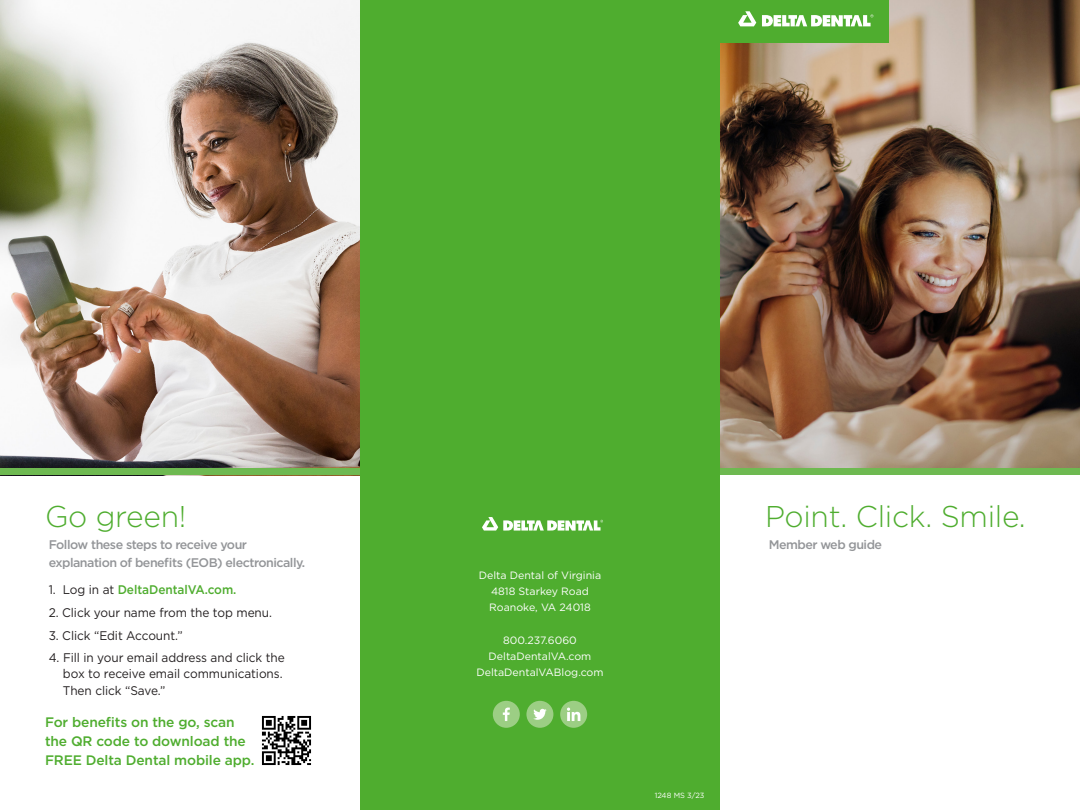
<style>
.page{position:relative;width:1080px;height:810px;background:#fff}
.page>*{position:absolute;margin:0;border:0;box-sizing:border-box;transform-origin:0 0}
.t1{font:300 30px "Gotham";letter-spacing:-.01em;color:#4fad2f}
.CTA{font:500 13.75px/18.8px "Gotham";letter-spacing:-.01em;color:#4fad2f}
.Body{font:12.5px/16.2px "Gotham";letter-spacing:-.005em;color:#231f20;scale:.95 1}
.Subheadline_Cover{font:500 12.5px "Gotham";letter-spacing:-.04em;color:#939598}
.Body-2{font:500 12.5px "Gotham";letter-spacing:-.005em;color:#4fad2f;scale:.95 1}
.Address{font:10.62px "Gotham";color:#fff}
.t2{font:7.5px "Gotham";color:#fff}
.s1{font-weight:400;color:#231f20}
</style>
<div class="page">
<div style="left:360px;top:0;width:360px;height:810px;background:#4fad2f"></div>
<img style="left:720px;top:0;width:360px;height:468px">
<img style="left:0;top:0;width:360px;height:468px">
<div style="left:720px;top:468px;width:360px;height:7px;background:#6eb951"></div>
<div style="left:0;top:468px;width:360px;height:7px;background:#6eb951"></div>
<div style="left:720px;top:0;width:169px;height:43px;background:#4fad2f"></div>
<svg style="left:738px;top:11px;width:18px;height:15px"></svg>
<svg style="left:762px;top:14px;width:111px;height:13px"></svg>
<svg style="left:482px;top:517px;width:121px;height:14px"></svg>
<svg style="left:560px;top:701px;width:27px;height:27px"></svg>
<svg style="left:493px;top:701px;width:27px;height:27px"></svg>
<svg style="left:526px;top:701px;width:27px;height:27px"></svg>
<img style="left:262px;top:716px;width:49px;height:49px">
<p class="t1" style="left:45px;top:497px;width:143px">Go green!</p>
<p class="t1" style="left:765px;top:497px;width:262px">Point. Click. Smile.</p>
<p class="Subheadline_Cover" style="left:49px;top:537px;width:200px">Follow these steps to receive your</p>
<p class="Subheadline_Cover" style="left:769px;top:537px;width:115px">Member web guide</p>
<p class="Subheadline_Cover" style="left:49px;top:554px;width:258px">explanation of benefits (EOB) electronically.</p>
<p class="Body-2" style="left:49px;top:582px;width:199px"><span class="s1">1. Log in at</span> DeltaDentalVA.com.</p>
<p class="Body" style="left:49px;top:604px;width:237px">2. Click your name from the top menu.</p>
<p class="Body" style="left:49px;top:627px;width:143px">3. Click “Edit Account.”</p>
<p class="Body" style="left:63px;top:649px;width:235px;text-indent:-14px">4. Fill in your email address and click the box to receive email communications.<br>Then click “Save.”</p>
<p class="Address" style="left:479px;top:568px;width:124px">Delta Dental of Virginia</p>
<p class="Address" style="left:491px;top:584px;width:99px">4818 Starkey Road</p>
<p class="Address" style="left:489px;top:601px;width:103px">Roanoke, VA 24018</p>
<p class="Address" style="left:503px;top:633px;width:75px">800.237.6060</p>
<p class="Address" style="left:489px;top:649px;width:104px">DeltaDentalVA.com</p>
<p class="Address" style="left:476px;top:666px;width:129px">DeltaDentalVABlog.com</p>
<p class="CTA" style="left:45px;top:713px;width:211px">For benefits on the go, scan the QR code to download the<br>FREE Delta Dental mobile app.</p>
<p class="t2" style="left:655px;top:791px;width:51px">1248 MS 3/23</p>
</div>
